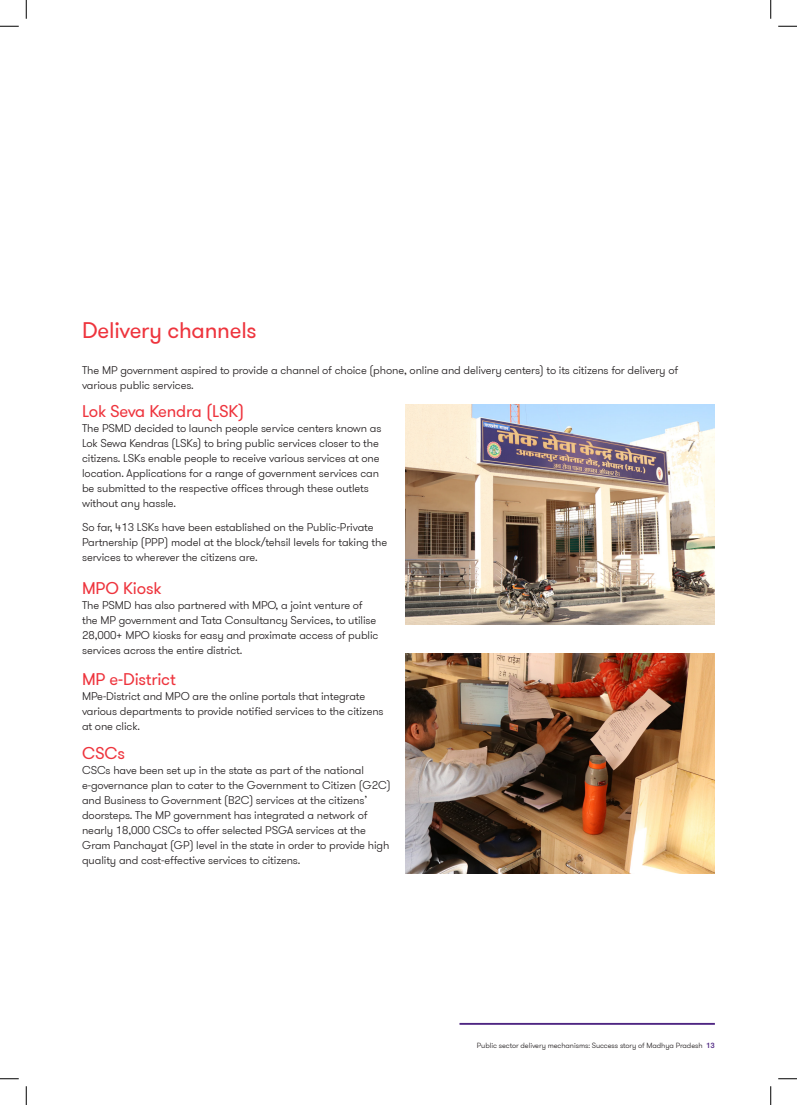
<style>
.page{position:relative;width:797px;height:1105px;background:#fff}
.page>*{position:absolute;margin:0;border:0;box-sizing:border-box;transform-origin:0 0}
._11_Body_text{font:22.5px "GT Walsheim Pro";letter-spacing:-.01em;color:#ee343d}
._11_Body_text-2{font:16.88px "GT Walsheim Pro";letter-spacing:-.01em;color:#ee343d}
._11_Body_text-3{font:300 11.25px/15px "GT Walsheim Pro";letter-spacing:-.01em;color:#231f20}
.t1{font:300 7.5px "GT Walsheim Pro";letter-spacing:-.01em;color:#231f20}
.s1{font-weight:500;color:#4e2582}
</style>
<div class="page">
<hr style="left:459px;top:1023px;width:256px;height:2px;background:#4e2582">
<img style="left:405px;top:404px;width:310px;height:221px">
<img style="left:405px;top:653px;width:310px;height:221px">
<svg style="left:0;top:25px;width:19px;height:2px"></svg>
<svg style="left:778px;top:25px;width:19px;height:2px"></svg>
<svg style="left:0;top:1078px;width:19px;height:1px"></svg>
<svg style="left:778px;top:1078px;width:19px;height:1px"></svg>
<svg style="left:25px;top:0;width:2px;height:19px"></svg>
<svg style="left:25px;top:1086px;width:2px;height:19px"></svg>
<svg style="left:770px;top:0;width:1px;height:19px"></svg>
<svg style="left:770px;top:1086px;width:1px;height:19px"></svg>
<p class="_11_Body_text" style="left:82px;top:316px;width:176px">Delivery channels</p>
<p class="_11_Body_text-3" style="left:82px;top:362px;width:597px">The MP government aspired to provide a channel of choice (phone, online and delivery centers) to its citizens for delivery of various public services.</p>
<p class="_11_Body_text-2" style="left:82px;top:400px;width:164px">Lok Seva Kendra (LSK)</p>
<p class="_11_Body_text-3" style="left:82px;top:421px;width:301px">The PSMD decided to launch people service centers known as Lok Sewa Kendras (LSKs) to bring public services closer to the citizens. LSKs enable people to receive various services at one location. Applications for a range of government services can be submitted to the respective offices through these outlets without any hassle.</p>
<p class="_11_Body_text-3" style="left:82px;top:520px;width:306px">So far, 413 LSKs have been established on the Public-Private<br>Partnership (PPP) model at the block/tehsil levels for taking the services to wherever the citizens are.</p>
<p class="_11_Body_text-2" style="left:82px;top:577px;width:81px">MPO Kiosk</p>
<p class="_11_Body_text-3" style="left:82px;top:598px;width:298px">The PSMD has also partnered with MPO, a joint venture of the MP government and Tata Consultancy Services, to utilise 28,000+ MPO kiosks for easy and proximate access of public services across the entire district.</p>
<p class="_11_Body_text-2" style="left:82px;top:668px;width:95px">MP e-District</p>
<p class="_11_Body_text-3" style="left:82px;top:689px;width:303px">MPe-District and MPO are the online portals that integrate various departments to provide notified services to the citizens at one click.</p>
<p class="_11_Body_text-2" style="left:82px;top:743px;width:44px">CSCs</p>
<p class="_11_Body_text-3" style="left:82px;top:763px;width:310px">CSCs have been set up in the state as part of the national e-governance plan to cater to the Government to Citizen (G2C) and Business to Government (B2C) services at the citizens’ doorsteps. The MP government has integrated a network of nearly 18,000 CSCs to offer selected PSGA services at the Gram Panchayat (GP) level in the state in order to provide high quality and cost-effective services to citizens.</p>
<p class="t1" style="left:477px;top:1040px;width:239px">Public sector delivery mechanisms: Success story of Madhya Pradesh <span class="s1">13</span></p>
</div>
